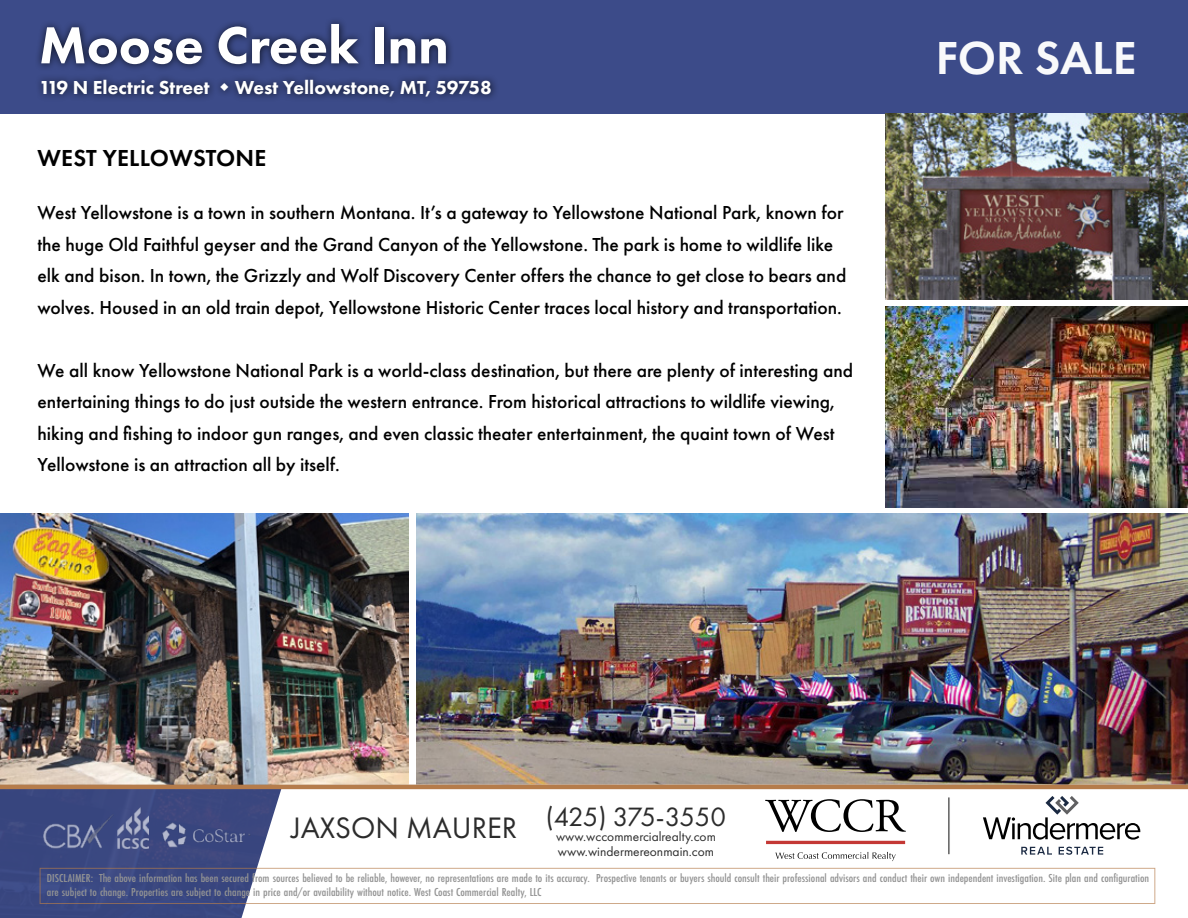
<style>
.page{position:relative;width:1188px;height:918px;background:#fff}
.page>*{position:absolute;margin:0;border:0;box-sizing:border-box;transform-origin:0 0}
.t1{font:56.7px "Futura PT";color:#2c2c2c;scale:.53 1}
.t2{font:800 54px "Futura PT";color:#fff}
.t3{font:600 48px "Futura PT";color:#fff}
.t4{font:30.75px "Futura PT";color:#2c2c2c}
.t5{font:27.45px "Futura PT";letter-spacing:-.04em;color:#2c2c2c}
.t6{font:600 24px "Futura PT";letter-spacing:.01em;color:#000}
.t7{font:22.5px "Futura PT";color:#2c2c2c}
.t8{font:500 19.5px/31.5px "Futura PT";color:#000}
.t9{font:800 19.5px "Futura PT";color:#fff}
.t10{font:13.5px/15px "Futura PT";color:#2c2c2c}
.t11{font:500 12px/13.5px "Futura PT Cond";color:#939393;scale:1.09 1}
</style>
<div class="page">
<img style="left:416px;top:513px;width:772px;height:272px">
<img style="left:0;top:513px;width:409px;height:272px">
<img style="left:0;top:789px;width:239px;height:129px">
<svg style="left:239px;top:789px;width:949px;height:129px"></svg>
<img style="left:156px;top:821px;width:97px;height:26px">
<img style="left:39px;top:811px;width:78px;height:40px">
<img style="left:117px;top:806px;width:31px;height:42px">
<svg style="left:765px;top:799px;width:141px;height:33px"></svg>
<hr style="left:766px;top:841px;width:139px;height:3px;background:#c43835">
<svg style="left:775px;top:852px;width:121px;height:9px"></svg>
<hr style="left:0;top:785px;width:1188px;height:4px;background:#b57c4b">
<svg style="left:1021px;top:847px;width:31px;height:8px"></svg>
<svg style="left:1059px;top:847px;width:44px;height:8px"></svg>
<svg style="left:983px;top:796px;width:157px;height:44px"></svg>
<div style="left:0;top:0;width:1188px;height:114px;background:#3c4b89"></div>
<img style="left:886px;top:114px;width:302px;height:186px">
<img style="left:886px;top:307px;width:302px;height:200px">
<div style="left:34px;top:16px;width:465px;height:89px;background:#000;opacity:.75"></div>
<svg style="left:221px;top:83px;width:8px;height:8px"></svg>
<h2 class="t2" style="left:39px;top:12px;width:411px">Moose Creek Inn</h2>
<p class="t9" style="left:39px;top:76px;width:172px">119 N Electric Street</p>
<p class="t9" style="left:235px;top:76px;width:259px">West Yellowstone, MT, 59758</p>
<p class="t6" style="left:38px;top:143px;width:230px">WEST YELLOWSTONE</p>
<p class="t8" style="left:38px;top:197px;width:810px">West Yellowstone is a town in southern Montana. It’s a gateway to Yellowstone National Park, known for the huge Old Faithful geyser and the Grand Canyon of the Yellowstone. The park is home to wildlife like elk and bison. In town, the Grizzly and Wolf Discovery Center offers the chance to get close to bears and wolves. Housed in an old train depot, Yellowstone Historic Center traces local history and transportation.</p>
<p class="t8" style="left:38px;top:355px;width:817px">We all know Yellowstone National Park is a world-class destination, but there are plenty of interesting and entertaining things to do just outside the western entrance. From historical attractions to wildlife viewing, hiking and fishing to indoor gun ranges, and even classic theater entertainment, the quaint town of West Yellowstone is an attraction all by itself.</p>
<h3 class="t3" style="left:935px;top:28px;width:203px">FOR SALE</h3>
<h1 class="t1" style="left:942px;top:788px;width:30px">|</h1>
<h3 class="t5" style="left:546px;top:801px;width:182px">(425) 375-3550</h3>
<p class="t10" style="left:556px;top:829px;width:161px">www.wccommercialrealty.com www.windermereonmain.com</p>
<h3 class="t4" style="left:291px;top:810px;width:227px">JAXSON MAURER</h3>
<p class="t7" style="left:353px;top:813px;width:120px">Tiffini Connell</p>
<p class="t11" style="left:47px;top:872px;width:1013px">DISCLAIMER: The above information has been secured from sources believed to be reliable, however, no representations are made to its accuracy. Prospective tenants or buyers should consult their professional advisors and conduct their own independent investigation. Site plan and configuration are subject to change. Properties are subject to change in price and/or availability without notice. West Coast Commercial Realty, LLC</p>
</div>
